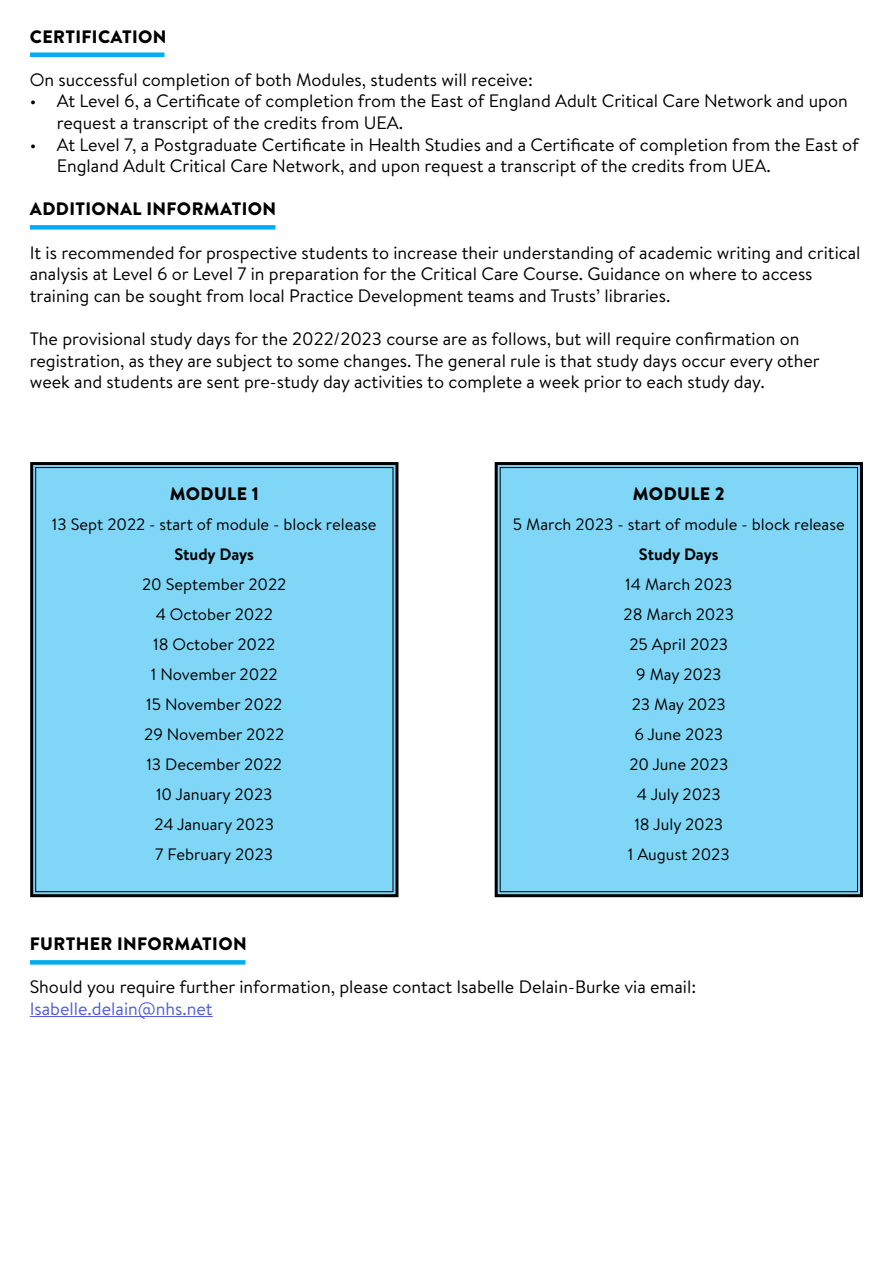
<style>
.page{position:relative;width:893px;height:1263px;background:#fff}
.page>*{position:absolute;margin:0;border:0;box-sizing:border-box;transform-origin:0 0}
.t1{font:18px/21.6px "Brandon Text";color:#000}
.t2{font:900 18px "Brandon Text";letter-spacing:.02em;color:#000}
.t3{font:18px "Brandon Text";color:#4f5cd6}
.t4{font:16.5px/30px "Brandon Text";color:#000;text-align:center}
.t5{font:700 16.5px "Brandon Text";letter-spacing:-.005em;color:#000}
</style>
<div class="page">
<div style="left:30px;top:462px;width:369px;height:436px;background:#80d6f7"></div>
<div style="left:35px;top:467px;width:358px;height:425px;border:1px solid #000"></div>
<div style="left:494px;top:462px;width:369px;height:436px;background:#80d6f7"></div>
<div style="left:500px;top:467px;width:358px;height:425px;border:1px solid #000"></div>
<hr style="left:30px;top:1016px;width:183px;height:1px;background:#4f5cd6">
<hr style="left:30px;top:53px;width:134px;height:4px;background:#00aeef">
<div style="left:30px;top:225px;width:245px;height:5px;background:#00aeef"></div>
<div style="left:30px;top:960px;width:215px;height:5px;background:#00aeef"></div>
<p class="t2" style="left:30px;top:24px;width:138px">CERTIFICATION</p>
<p class="t1" style="left:30px;top:68px;width:504px">On successful completion of both Modules, students will receive:</p>
<p class="t1" style="left:57px;top:90px;width:793px;text-indent:-27px">• At Level 6, a Certificate of completion from the East of England Adult Critical Care Network and upon request a transcript of the credits from UEA.</p>
<p class="t1" style="left:57px;top:133px;width:803px;text-indent:-27px">• At Level 7, a Postgraduate Certificate in Health Studies and a Certificate of completion from the East of<br>England Adult Critical Care Network, and upon request a transcript of the credits from UEA.</p>
<p class="t2" style="left:30px;top:196px;width:248px">ADDITIONAL INFORMATION</p>
<p class="t1" style="left:30px;top:241px;width:832px">It is recommended for prospective students to increase their understanding of academic writing and critical analysis at Level 6 or Level 7 in preparation for the Critical Care Course. Guidance on where to access training can be sought from local Practice Development teams and Trusts’ libraries.</p>
<p class="t1" style="left:30px;top:327px;width:792px">The provisional study days for the 2022/2023 course are as follows, but will require confirmation on registration, as they are subject to some changes. The general rule is that study days occur every other week and students are sent pre-study day activities to complete a week prior to each study day.</p>
<p class="t2" style="left:170px;top:481px;width:91px">MODULE 1</p>
<p class="t4" style="left:52px;top:509px;width:326px">13 Sept 2022 - start of module - block release</p>
<p class="t5" style="left:174px;top:543px;width:81px">Study Days</p>
<p class="t4" style="left:142px;top:569px;width:146px">20 September 2022<br>4 October 2022<br>18 October 2022<br>1 November 2022<br>15 November 2022<br>29 November 2022<br>13 December 2022<br>10 January 2023<br>24 January 2023<br>7 February 2023</p>
<p class="t2" style="left:633px;top:481px;width:93px">MODULE 2</p>
<p class="t4" style="left:513px;top:509px;width:333px">5 March 2023 - start of module - block release</p>
<p class="t5" style="left:639px;top:543px;width:81px">Study Days</p>
<p class="t4" style="left:624px;top:569px;width:112px">14 March 2023<br>28 March 2023<br>25 April 2023<br>9 May 2023<br>23 May 2023<br>6 June 2023<br>20 June 2023<br>4 July 2023<br>18 July 2023<br>1 August 2023</p>
<p class="t2" style="left:30px;top:931px;width:218px">FURTHER INFORMATION</p>
<p class="t1" style="left:30px;top:975px;width:668px">Should you require further information, please contact Isabelle Delain-Burke via email:</p>
<p class="t3" style="left:30px;top:996px;width:184px">Isabelle.delain@nhs.net</p>
</div>
